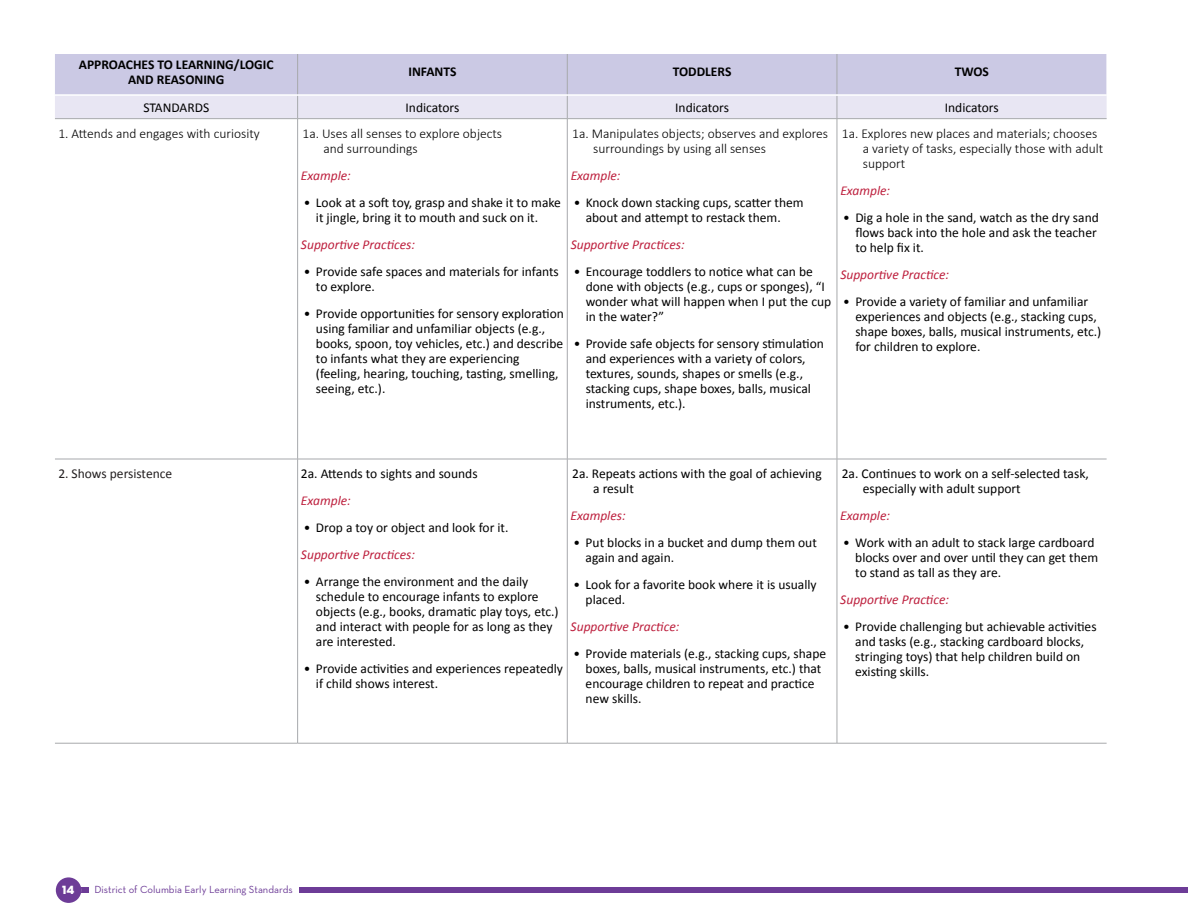
<style>
.page{position:relative;width:1188px;height:918px;background:#fff}
.page>*{position:absolute;margin:0;border:0;box-sizing:border-box;transform-origin:0 0}
.t1{font:13.5px/15px "Calibri";color:#000}
.t2{font:300 13.5px/15px "Calibri";color:#000}
.t3{font:italic 13.5px "Calibri";color:#bd1f3d}
.t4{font:700 13.5px/15px "Calibri";color:#000;text-align:center}
.t5{font:13.5px "Calibri";color:#231f20}
.t6{font:12px "Neutra Disp Titling";color:#fff}
.t7{font:10.5px "Neutra Text";color:#6d3c97}
</style>
<div class="page">
<div style="left:74px;top:887px;width:1114px;height:6px;background:#6d3c97"></div>
<div style="left:56px;top:877px;width:25px;height:26px;background:#6d3c97;border-radius:50%"></div>
<div style="left:89px;top:883px;width:209px;height:15px;background:#fff"></div>
<hr style="left:297px;top:119px;width:1px;height:340px;background:#a7a9ac">
<hr style="left:567px;top:119px;width:1px;height:340px;background:#a7a9ac">
<hr style="left:837px;top:119px;width:1px;height:340px;background:#a7a9ac">
<hr style="left:55px;top:459px;width:243px;height:1px;background:#a7a9ac">
<hr style="left:298px;top:459px;width:269px;height:1px;background:#a7a9ac">
<hr style="left:297px;top:459px;width:1px;height:284px;background:#a7a9ac">
<hr style="left:567px;top:459px;width:270px;height:1px;background:#a7a9ac">
<hr style="left:567px;top:459px;width:1px;height:284px;background:#a7a9ac">
<hr style="left:837px;top:459px;width:270px;height:1px;background:#a7a9ac">
<hr style="left:837px;top:459px;width:1px;height:284px;background:#a7a9ac">
<hr style="left:55px;top:743px;width:243px;height:1px;background:#a7a9ac">
<hr style="left:298px;top:743px;width:269px;height:1px;background:#a7a9ac">
<hr style="left:567px;top:743px;width:270px;height:1px;background:#a7a9ac">
<hr style="left:837px;top:743px;width:270px;height:1px;background:#a7a9ac">
<svg style="left:55px;top:54px;width:1052px;height:64px;background:#d5d3e9"></svg>
<hr style="left:55px;top:118px;width:243px;height:1px;background:#a7a9ac">
<hr style="left:298px;top:118px;width:269px;height:1px;background:#a7a9ac">
<hr style="left:567px;top:118px;width:270px;height:1px;background:#a7a9ac">
<hr style="left:837px;top:118px;width:270px;height:1px;background:#a7a9ac">
<hr style="left:55px;top:94px;width:243px;height:2px;background:#fff">
<hr style="left:298px;top:94px;width:269px;height:2px;background:#fff">
<hr style="left:567px;top:94px;width:270px;height:2px;background:#fff">
<hr style="left:837px;top:94px;width:270px;height:2px;background:#fff">
<p class="t4" style="left:79px;top:56px;width:196px">APPROACHES TO LEARNING/LOGIC<br>AND REASONING</p>
<p class="t4" style="left:408px;top:64px;width:49px">INFANTS</p>
<p class="t4" style="left:673px;top:64px;width:60px">TODDLERS</p>
<p class="t4" style="left:955px;top:64px;width:36px">TWOS</p>
<p class="t1" style="left:143px;top:100px;width:67px">STANDARDS</p>
<p class="t1" style="left:406px;top:100px;width:55px">Indicators</p>
<p class="t1" style="left:675px;top:100px;width:55px">Indicators</p>
<p class="t1" style="left:945px;top:100px;width:55px">Indicators</p>
<p class="t2" style="left:58px;top:126px;width:203px">1. Attends and engages with curiosity</p>
<p class="t2" style="left:324px;top:126px;width:180px;text-indent:-21px">1a. Uses all senses to explore objects and surroundings</p>
<p class="t3" style="left:301px;top:166px;width:51px">Example:</p>
<p class="t1" style="left:316px;top:194px;width:246px;text-indent:-12px">• Look at a soft toy, grasp and shake it to make it jingle, bring it to mouth and suck on it.</p>
<p class="t3" style="left:301px;top:235px;width:116px">Supportive Practices:</p>
<p class="t1" style="left:316px;top:263px;width:244px;text-indent:-12px">• Provide safe spaces and materials for infants to explore.</p>
<p class="t1" style="left:316px;top:305px;width:249px;text-indent:-12px">• Provide opportunities for sensory exploration using familiar and unfamiliar objects (e.g., books, spoon, toy vehicles, etc.) and describe to infants what they are experiencing (feeling, hearing, touching, tasting, smelling, seeing, etc.).</p>
<p class="t2" style="left:863px;top:126px;width:242px;text-indent:-21px">1a. Explores new places and materials; chooses a variety of tasks, especially those with adult support</p>
<p class="t3" style="left:840px;top:181px;width:51px">Example:</p>
<p class="t1" style="left:855px;top:209px;width:245px;text-indent:-12px">• Dig a hole in the sand, watch as the dry sand flows back into the hole and ask the teacher to help fix it.</p>
<p class="t3" style="left:840px;top:265px;width:110px">Supportive Practice:</p>
<p class="t1" style="left:855px;top:293px;width:248px;text-indent:-12px">• Provide a variety of familiar and unfamiliar experiences and objects (e.g., stacking cups, shape boxes, balls, musical instruments, etc.) for children to explore.</p>
<p class="t2" style="left:593px;top:126px;width:236px;text-indent:-21px">1a. Manipulates objects; observes and explores surroundings by using all senses</p>
<p class="t3" style="left:571px;top:166px;width:51px">Example:</p>
<p class="t1" style="left:586px;top:194px;width:220px;text-indent:-12px">• Knock down stacking cups, scatter them about and attempt to restack them.</p>
<p class="t3" style="left:571px;top:235px;width:116px">Supportive Practices:</p>
<p class="t1" style="left:586px;top:263px;width:247px;text-indent:-12px">• Encourage toddlers to notice what can be done with objects (e.g., cups or sponges), “I wonder what will happen when I put the cup in the water?”</p>
<p class="t1" style="left:586px;top:335px;width:240px;text-indent:-12px">• Provide safe objects for sensory stimulation and experiences with a variety of colors, textures, sounds, shapes or smells (e.g., stacking cups, shape boxes, balls, musical instruments, etc.).</p>
<p class="t1" style="left:593px;top:466px;width:230px;text-indent:-21px">2a. Repeats actions with the goal of achieving a result</p>
<p class="t3" style="left:571px;top:506px;width:57px">Examples:</p>
<p class="t1" style="left:586px;top:535px;width:233px;text-indent:-12px">• Put blocks in a bucket and dump them out again and again.</p>
<p class="t1" style="left:586px;top:577px;width:233px;text-indent:-12px">• Look for a favorite book where it is usually placed.</p>
<p class="t3" style="left:571px;top:617px;width:110px">Supportive Practice:</p>
<p class="t1" style="left:586px;top:646px;width:242px;text-indent:-12px">• Provide materials (e.g., stacking cups, shape boxes, balls, musical instruments, etc.) that encourage children to repeat and practice new skills.</p>
<p class="t5" style="left:58px;top:464px;width:115px">2. Shows persistence</p>
<p class="t1" style="left:301px;top:466px;width:178px">2a. Attends to sights and sounds</p>
<p class="t3" style="left:301px;top:491px;width:51px">Example:</p>
<p class="t1" style="left:304px;top:520px;width:206px">• Drop a toy or object and look for it.</p>
<p class="t3" style="left:301px;top:545px;width:116px">Supportive Practices:</p>
<p class="t1" style="left:316px;top:574px;width:244px;text-indent:-12px">• Arrange the environment and the daily schedule to encourage infants to explore objects (e.g., books, dramatic play toys, etc.) and interact with people for as long as they are interested.</p>
<p class="t1" style="left:316px;top:661px;width:249px;text-indent:-12px">• Provide activities and experiences repeatedly if child shows interest.</p>
<p class="t1" style="left:863px;top:466px;width:228px;text-indent:-21px">2a. Continues to work on a self-selected task, especially with adult support</p>
<p class="t3" style="left:840px;top:506px;width:51px">Example:</p>
<p class="t1" style="left:855px;top:535px;width:244px;text-indent:-12px">• Work with an adult to stack large cardboard blocks over and over until they can get them to stand as tall as they are.</p>
<p class="t3" style="left:840px;top:590px;width:110px">Supportive Practice:</p>
<p class="t1" style="left:855px;top:619px;width:243px;text-indent:-12px">• Provide challenging but achievable activities and tasks (e.g., stacking cardboard blocks, stringing toys) that help children build on existing skills.</p>
<p class="t6" style="left:62px;top:882px;width:14px">14</p>
<p class="t7" style="left:95px;top:883px;width:200px">District of Columbia Early Learning Standards</p>
</div>
